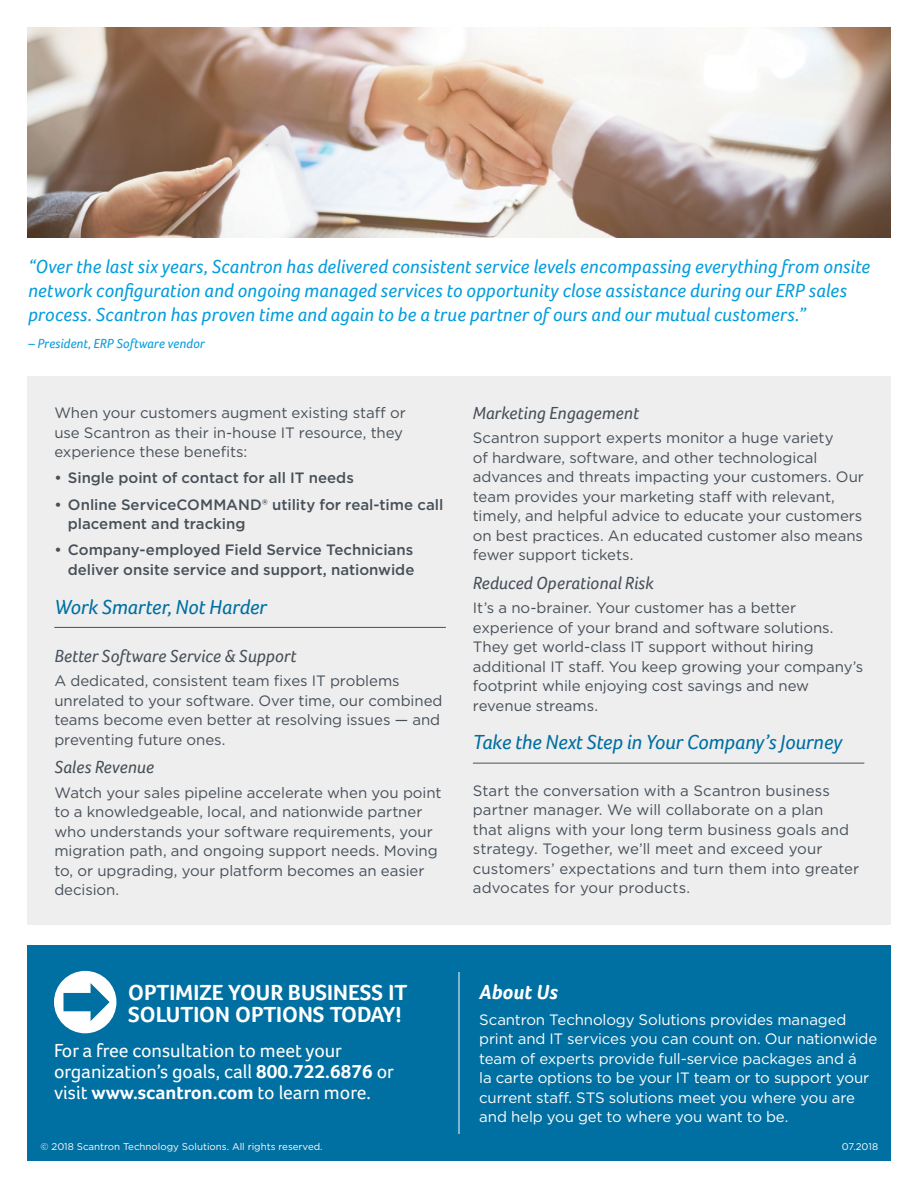
<style>
.page{position:relative;width:918px;height:1188px;background:#fff}
.page>*{position:absolute;margin:0;border:0;box-sizing:border-box;transform-origin:0 0}
.t1{font:700 22.5px/22.5px "Foco";color:#fff}
.t2{font:italic 21px "Foco";letter-spacing:-.01em;color:#006fa1}
.t3{font:italic 700 21px "Foco";color:#fff}
.t4{font:italic 19.5px/24px "Foco";color:#069ddc}
.t5{font:19.5px/21px "Foco";color:#fff}
.t6{font:italic 18px "Foco";color:#475058}
.t7{font:15px/19.5px "Gotham";letter-spacing:-.005em;color:#475058}
.t8{font:15px/19.5px "Gotham";letter-spacing:-.01em;color:#fff}
.t9{font:500 15px/19.5px "Gotham";color:#475058}
.t10{font:italic 13.5px "Foco";color:#069ddc}
.t11{font:9.75px "Gotham";color:#fff}
.s1{font-weight:700}
</style>
<div class="page">
<div style="left:27px;top:376px;width:864px;height:548px;background:#eeeeef"></div>
<div style="left:27px;top:945px;width:864px;height:216px;background:#006fa1"></div>
<svg style="left:54px;top:971px;width:62px;height:62px"></svg>
<hr style="left:459px;top:972px;width:1px;height:162px;background:#fff">
<hr style="left:54px;top:627px;width:392px;height:1px;background:#475058">
<hr style="left:473px;top:763px;width:391px;height:1px;background:#475058">
<img style="left:27px;top:27px;width:864px;height:211px">
<p class="t4" style="left:28px;top:255px;width:844px">“Over the last six years, Scantron has delivered consistent service levels encompassing everything from onsite network configuration and ongoing managed services to opportunity close assistance during our ERP sales process. Scantron has proven time and again to be a true partner of ours and our mutual customers.”</p>
<p class="t10" style="left:28px;top:336px;width:178px">– President, ERP Software vendor</p>
<p class="t7" style="left:54px;top:403px;width:353px">When your customers augment existing staff or use Scantron as their in-house IT resource, they experience these benefits:</p>
<p class="t9" style="left:54px;top:468px;width:301px">• Single point of contact for all IT needs</p>
<p class="t9" style="left:68px;top:494px;width:377px;text-indent:-14px">• Online ServiceCOMMAND® utility for real-time call placement and tracking</p>
<p class="t9" style="left:54px;top:540px;width:362px;text-align:right">• Company-employed Field Service Technicians deliver onsite service and support, nationwide</p>
<h2 class="t2" style="left:54px;top:594px;width:214px">Work Smarter, Not Harder</h2>
<p class="t6" style="left:54px;top:646px;width:244px">Better Software Service &amp; Support</p>
<p class="t7" style="left:54px;top:671px;width:390px">A dedicated, consistent team fixes IT problems unrelated to your software. Over time, our combined teams become even better at resolving issues — and preventing future ones.</p>
<p class="t6" style="left:54px;top:757px;width:101px">Sales Revenue</p>
<p class="t7" style="left:54px;top:782px;width:389px">Watch your sales pipeline accelerate when you point to a knowledgeable, local, and nationwide partner who understands your software requirements, your migration path, and ongoing support needs. Moving to, or upgrading, your platform becomes an easier decision.</p>
<p class="t6" style="left:473px;top:403px;width:168px">Marketing Engagement</p>
<p class="t7" style="left:473px;top:428px;width:393px">Scantron support experts monitor a huge variety<br>of hardware, software, and other technological advances and threats impacting your customers. Our team provides your marketing staff with relevant, timely, and helpful advice to educate your customers on best practices. An educated customer also means fewer support tickets.</p>
<p class="t6" style="left:473px;top:572px;width:182px">Reduced Operational Risk</p>
<p class="t7" style="left:473px;top:598px;width:392px">It’s a no-brainer. Your customer has a better experience of your brand and software solutions.<br>They get world-class IT support without hiring additional IT staff. You keep growing your company’s footprint while enjoying cost savings and new revenue streams.</p>
<h2 class="t2" style="left:473px;top:730px;width:371px">Take the Next Step in Your Company’s Journey</h2>
<p class="t7" style="left:473px;top:780px;width:388px">Start the conversation with a Scantron business partner manager. We will collaborate on a plan<br>that aligns with your long term business goals and strategy. Together, we’ll meet and exceed your customers’ expectations and turn them into greater advocates for your products.</p>
<h1 class="t1" style="left:128px;top:980px;width:280px">OPTIMIZE YOUR BUSINESS IT<br>SOLUTION OPTIONS TODAY!</h1>
<h3 class="t5" style="left:54px;top:1039px;width:342px">For a free consultation to meet your organization’s goals, call <span class="s1">800.722.6876</span> or visit <span class="s1">www.scantron.com</span> to learn more.</h3>
<h2 class="t3" style="left:479px;top:979px;width:80px">About Us</h2>
<p class="t8" style="left:479px;top:1010px;width:400px">Scantron Technology Solutions provides managed print and IT services you can count on. Our nationwide team of experts provide full-service packages and á<br>la carte options to be your IT team or to support your current staff. STS solutions meet you where you are and help you get to where you want to be.</p>
<p class="t11" style="left:40px;top:1141px;width:284px">© 2018 Scantron Technology Solutions. All rights reserved.</p>
<p class="t11" style="left:842px;top:1141px;width:38px">07.2018</p>
</div>
